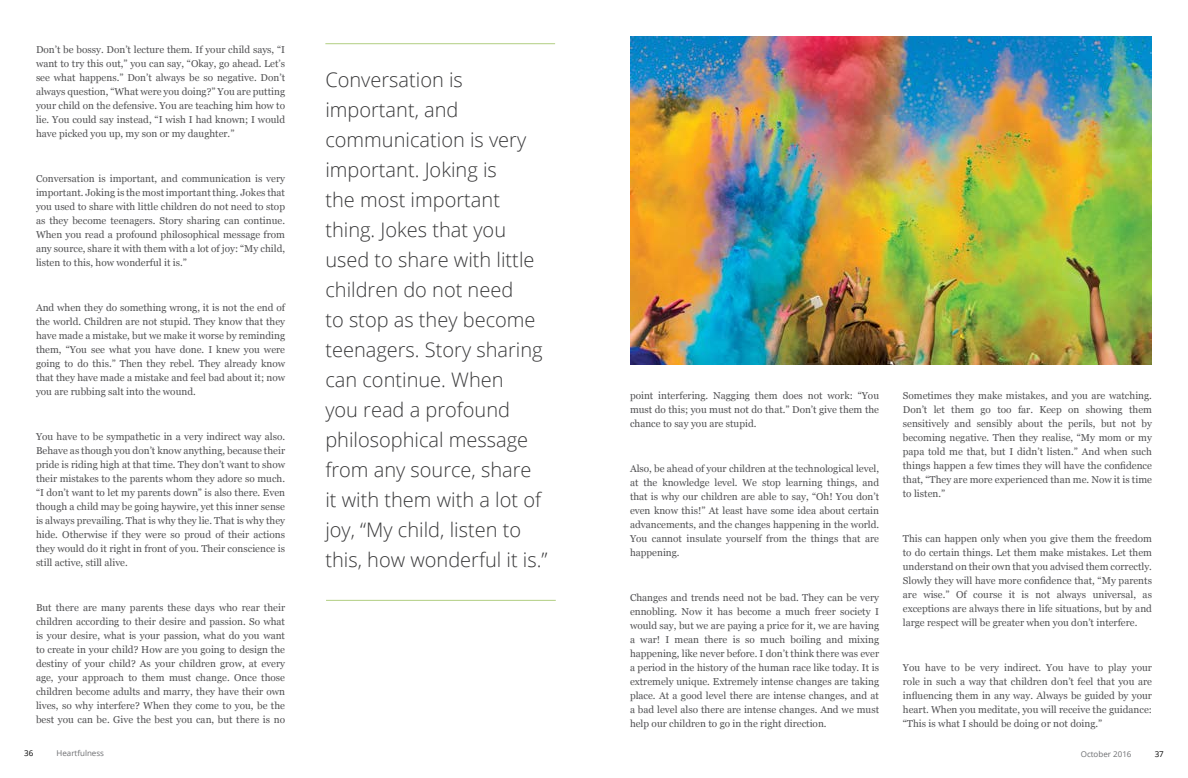
<style>
.page{position:relative;width:1188px;height:778px;background:#fff}
.page>*{position:absolute;margin:0;border:0;box-sizing:border-box;transform-origin:0 0}
.t1{font:300 20px/30px "Open Sans";color:#383839}
.t2{font:10px/14px "Georgia";color:#525254;text-align:justify}
.t3{font:8px "Open Sans";color:#6d6e71}
.t4{font:8px "Open Sans";color:#000}
</style>
<div class="page">
<hr style="left:325px;top:43px;width:230px;height:1px;background:#b1ce82">
<hr style="left:326px;top:600px;width:230px;height:1px;background:#b1ce82">
<img style="left:630px;top:36px;width:522px;height:328px">
<p class="t2" style="left:36px;top:43px;width:251px">Don’t be bossy. Don’t lecture them. If your child says, “I want to try this out,” you can say, “Okay, go ahead. Let’s see what happens.” Don’t always be so negative. Don’t always question, “What were you doing?” You are putting your child on the defensive. You are teaching him how to lie. You could say instead, “I wish I had known; I would have picked you up, my son or my daughter.”</p>
<p class="t2" style="left:36px;top:172px;width:251px">Conversation is important, and communication is very important. Joking is the most important thing. Jokes that you used to share with little children do not need to stop as they become teenagers. Story sharing can continue.<br>When you read a profound philosophical message from any source, share it with them with a lot of joy: “My child, listen to this, how wonderful it is.”</p>
<p class="t2" style="left:36px;top:301px;width:251px">And when they do something wrong, it is not the end of the world. Children are not stupid. They know that they have made a mistake, but we make it worse by reminding them, “You see what you have done. I knew you were going to do this.” Then they rebel. They already know that they have made a mistake and feel bad about it; now you are rubbing salt into the wound.</p>
<p class="t2" style="left:36px;top:430px;width:251px">You have to be sympathetic in a very indirect way also.<br>Behave as though you don’t know anything, because their pride is riding high at that time. They don’t want to show their mistakes to the parents whom they adore so much. “I don’t want to let my parents down” is also there. Even though a child may be going haywire, yet this inner sense is always prevailing. That is why they lie. That is why they hide. Otherwise if they were so proud of their actions they would do it right in front of you. Their conscience is still active, still alive.</p>
<p class="t2" style="left:36px;top:601px;width:251px">But there are many parents these days who rear their children according to their desire and passion. So what is your desire, what is your passion, what do you want to create in your child? How are you going to design the destiny of your child? As your children grow, at every age, your approach to them must change. Once those children become adults and marry, they have their own lives, so why interfere? When they come to you, be the best you can be. Give the best you can, but there is no</p>
<p class="t1" style="left:325px;top:64px;width:224px">Conversation is important, and communication is very important. Joking is<br>the most important thing. Jokes that you used to share with little children do not need<br>to stop as they become teenagers. Story sharing can continue. When<br>you read a profound philosophical message from any source, share it with them with a lot of joy, “My child, listen to this, how wonderful it is.”</p>
<p class="t2" style="left:630px;top:388px;width:251px">point interfering. Nagging them does not work: “You must do this; you must not do that.” Don’t give them the chance to say you are stupid.</p>
<p class="t2" style="left:630px;top:461px;width:251px">Also, be ahead of your children at the technological level, at the knowledge level. We stop learning things, and that is why our children are able to say, “Oh! You don’t even know this!” At least have some idea about certain advancements, and the changes happening in the world.<br>You cannot insulate yourself from the things that are happening.</p>
<p class="t2" style="left:630px;top:590px;width:251px">Changes and trends need not be bad. They can be very ennobling. Now it has become a much freer society I would say, but we are paying a price for it, we are having a war! I mean there is so much boiling and mixing happening, like never before. I don’t think there was ever a period in the history of the human race like today. It is extremely unique. Extremely intense changes are taking place. At a good level there are intense changes, and at a bad level also there are intense changes. And we must help our children to go in the right direction.</p>
<p class="t2" style="left:903px;top:388px;width:251px">Sometimes they make mistakes, and you are watching.<br>Don’t let them go too far. Keep on showing them sensitively and sensibly about the perils, but not by becoming negative. Then they realise, “My mom or my papa told me that, but I didn’t listen.” And when such things happen a few times they will have the confidence that, “They are more experienced than me. Now it is time to listen.”</p>
<p class="t2" style="left:903px;top:531px;width:251px">This can happen only when you give them the freedom to do certain things. Let them make mistakes. Let them understand on their own that you advised them correctly.<br>Slowly they will have more confidence that, “My parents are wise.” Of course it is not always universal, as exceptions are always there in life situations, but by and large respect will be greater when you don’t interfere.</p>
<p class="t2" style="left:903px;top:660px;width:251px">You have to be very indirect. You have to play your role in such a way that children don’t feel that you are influencing them in any way. Always be guided by your heart. When you meditate, you will receive the guidance: “This is what I should be doing or not doing.”</p>
<p class="t4" style="left:24px;top:747px;width:11px">36</p>
<p class="t3" style="left:56px;top:747px;width:49px">Heartfulness</p>
<p class="t3" style="left:1081px;top:748px;width:52px">October 2016</p>
<p class="t4" style="left:1155px;top:748px;width:11px">37</p>
</div>
